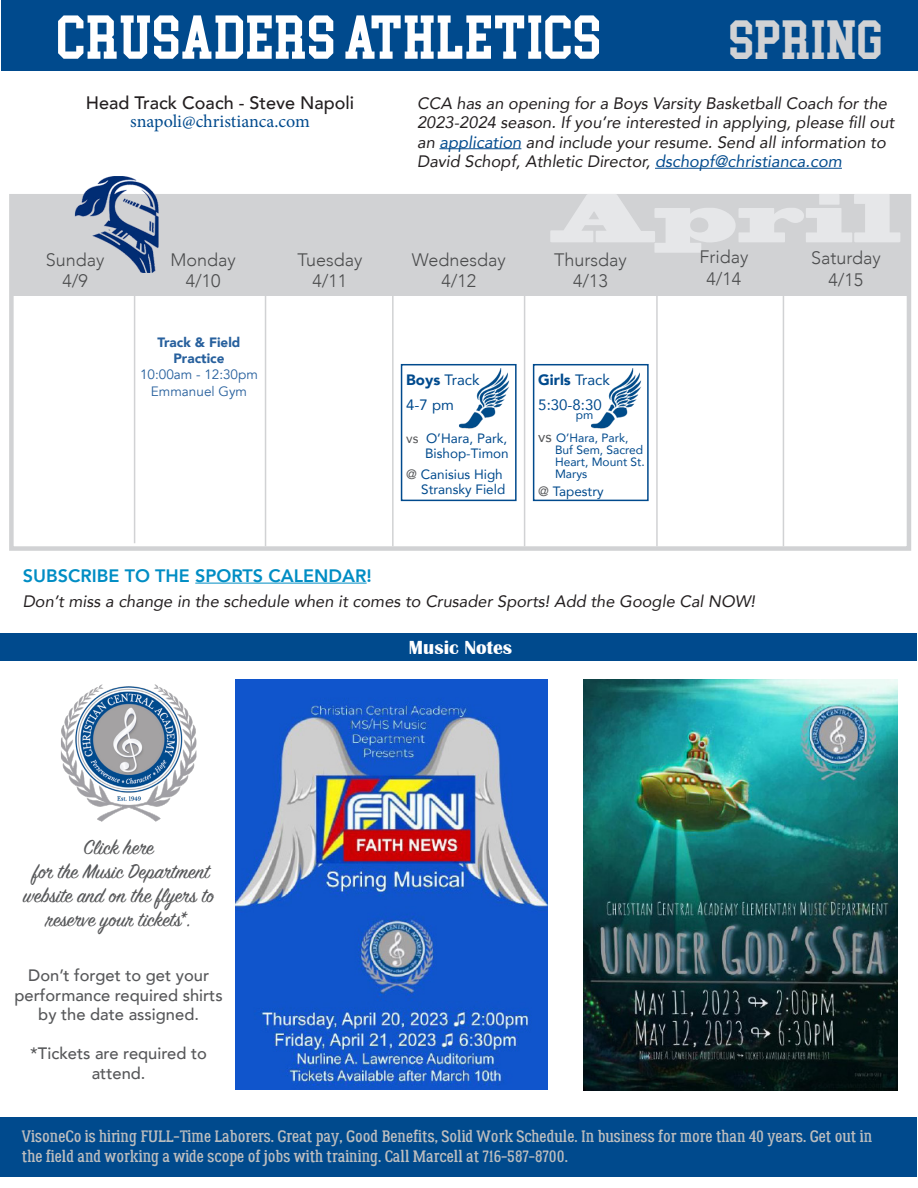
<style>
.page{position:relative;width:918px;height:1188px;background:#fff}
.page>*{position:absolute;margin:0;border:0;box-sizing:border-box;transform-origin:0 0}
.t1{font:64.5px "Blackoak Std";letter-spacing:-.01em;color:#e6e7e9;scale:.91 1}
.t2{font:55.5px "College Block 2.0";color:#fff}
.t3{font:49.5px "College Block 2.0";color:#d1d2d4}
.t4{font:22.5px/24px "Sign Painter House Script";color:#57585a;text-align:center}
.t5{font:700 19.5px "Britannic";color:#fff}
.t6{font:300 18px "Avenir";color:#4b4c4d}
.t7{font:800 18px "Avenir";color:#008dc4}
.t8{font:500 18px "Avenir";color:#231f20}
.t9{font:18px "Minion Pro";color:#004a8d}
.t10{font:italic 16.5px/19.5px "Avenir";color:#231f20}
.t11{font:16.5px/19.8px "Lumberjack Rough";color:#bfbfbf}
.t12{font:500 16.5px/19.5px "Avenir";color:#57585a;text-align:center}
.t13{font:15px "Avenir";color:#004a8d}
.t14{font:900 15px "Avenir";color:#004a8d}
.t15{font:13.5px "Avenir";color:#004a8d}
.t16{font:13.5px "Avenir";color:#27609d}
.t17{font:900 13.5px "Avenir";color:#27609d}
.t18{font:12px/12px "Avenir";color:#004a8d}
.s1{color:#004a8d}
.s2{font-weight:900}
.s3{color:#57585a}
.s4{font-weight:400}
.s5{font-size:15px;color:#57585a}
</style>
<div class="page">
<div style="left:0;top:1117px;width:917px;height:60px;background:#004a8d"></div>
<div style="left:9px;top:194px;width:902px;height:357px;border:4px solid #d1d2d4"></div>
<div style="left:2px;top:0;width:916px;height:70px;background:#004a8d"></div>
<div style="left:11px;top:194px;width:898px;height:101px;background:#d1d2d4"></div>
<hr style="left:134px;top:294px;width:1px;height:249px;background:#d1d2d4">
<hr style="left:265px;top:294px;width:1px;height:252px;background:#d1d2d4">
<hr style="left:392px;top:294px;width:2px;height:252px;background:#d1d2d4">
<hr style="left:524px;top:294px;width:1px;height:252px;background:#d1d2d4">
<hr style="left:656px;top:293px;width:2px;height:253px;background:#d1d2d4">
<hr style="left:783px;top:293px;width:1px;height:253px;background:#d1d2d4">
<img style="left:74px;top:177px;width:85px;height:96px">
<hr style="left:195px;top:583px;width:172px;height:1px;background:#008dc4">
<hr style="left:439px;top:148px;width:82px;height:1px;background:#004a8d">
<hr style="left:655px;top:168px;width:187px;height:1px;background:#004a8d">
<div style="left:401px;top:364px;width:116px;height:137px;border:2px solid #004a8d"></div>
<img style="left:459px;top:369px;width:58px;height:63px">
<div style="left:533px;top:364px;width:116px;height:137px;border:2px solid #004a8d"></div>
<img style="left:591px;top:369px;width:58px;height:63px">
<img style="left:61px;top:684px;width:135px;height:138px">
<div style="left:0;top:633px;width:917px;height:28px;background:#004a8d"></div>
<img style="left:584px;top:680px;width:313px;height:410px">
<img style="left:236px;top:680px;width:312px;height:409px">
<p class="t2" style="left:58px;top:-1px;width:547px">CRUSADERS ATHLETICS</p>
<p class="t3" style="left:730px;top:5px;width:155px">SPRING</p>
<p class="t8" style="left:86px;top:87px;width:270px">Head Track Coach - Steve Napoli</p>
<p class="t9" style="left:130px;top:109px;width:181px">snapoli@christianca.com</p>
<p class="t6" style="left:46px;top:249px;width:60px">Sunday</p>
<p class="t6" style="left:62px;top:270px;width:27px">4/9</p>
<p class="t6" style="left:170px;top:249px;width:67px">Monday</p>
<p class="t6" style="left:186px;top:270px;width:36px">4/10</p>
<p class="t17" style="left:158px;top:331px;width:84px">Track &amp; Field</p>
<p class="t17" style="left:173px;top:347px;width:53px">Practice</p>
<p class="t16" style="left:140px;top:367px;width:119px">10:00am - 12:30pm</p>
<p class="t16" style="left:151px;top:383px;width:98px">Emmanuel Gym</p>
<p class="t6" style="left:297px;top:249px;width:67px">Tuesday</p>
<p class="t6" style="left:313px;top:270px;width:36px">4/11</p>
<p class="t10" style="left:417px;top:93px;width:479px">CCA has an opening for a Boys Varsity Basketball Coach for the 2023-2024 season. If you’re interested in applying, please fill out an <span class="s1">application</span> and include your resume. Send all information to David Schopf, Athletic Director, <span class="s1">dschopf@christianca.com</span></p>
<p class="t6" style="left:412px;top:249px;width:96px">Wednesday</p>
<p class="t6" style="left:441px;top:270px;width:36px">4/12</p>
<p class="t1" style="left:548px;top:175px;width:389px">April</p>
<p class="t6" style="left:699px;top:247px;width:50px">Friday</p>
<p class="t6" style="left:707px;top:268px;width:36px">4/14</p>
<p class="t6" style="left:811px;top:247px;width:71px">Saturday</p>
<p class="t6" style="left:829px;top:269px;width:36px">4/15</p>
<p class="t6" style="left:554px;top:249px;width:74px">Thursday</p>
<p class="t6" style="left:573px;top:270px;width:36px">4/13</p>
<p class="t13" style="left:406px;top:367px;width:75px"><span class="s2">Boys</span> Track</p>
<p class="t13" style="left:406px;top:393px;width:49px">4-7 pm</p>
<p class="t15" style="left:406px;top:428px;width:103px"><span class="s3">vs</span> O’Hara, Park,</p>
<p class="t15" style="left:425px;top:443px;width:85px">Bishop-Timon</p>
<p class="t15" style="left:406px;top:464px;width:98px"><span class="s3">@</span> Canisius High</p>
<p class="t15" style="left:421px;top:479px;width:86px">Stransky Field</p>
<p class="t14" style="left:538px;top:367px;width:73px">Girls <span class="s4">Track</span></p>
<p class="t13" style="left:538px;top:393px;width:65px">5:30-8:30</p>
<p class="t18" style="left:576px;top:409px;width:19px">pm</p>
<p class="t18" style="left:538px;top:431px;width:92px"><span class="s5">vs</span> O’Hara, Park,</p>
<p class="t18" style="left:555px;top:443px;width:91px">Buf Sem, Sacred<br>Heart, Mount St.</p>
<p class="t18" style="left:555px;top:467px;width:34px">Marys</p>
<p class="t15" style="left:538px;top:480px;width:67px"><span class="s3">@</span> Tapestry</p>
<p class="t7" style="left:23px;top:561px;width:351px">SUBSCRIBE TO THE SPORTS CALENDAR!</p>
<p class="t10" style="left:23px;top:592px;width:734px">Don’t miss a change in the schedule when it comes to Crusader Sports! Add the Google Cal NOW!</p>
<p class="t4" style="left:23px;top:837px;width:192px">Click here<br>for the Music Department website and on the flyers to reserve your tickets*.</p>
<p class="t12" style="left:15px;top:965px;width:210px">Don’t forget to get your performance required shirts by the date assigned.</p>
<p class="t12" style="left:30px;top:1043px;width:178px">*Tickets are required to attend.</p>
<p class="t5" style="left:409px;top:636px;width:105px">Music Notes</p>
<p class="t11" style="left:22px;top:1127px;width:852px">VisoneCo is hiring FULL-Time Laborers. Great pay, Good Benefits, Solid Work Schedule. In business for more than 40 years. Get out in the field and working a wide scope of jobs with training. Call Marcell at 716-587-8700.</p>
</div>
